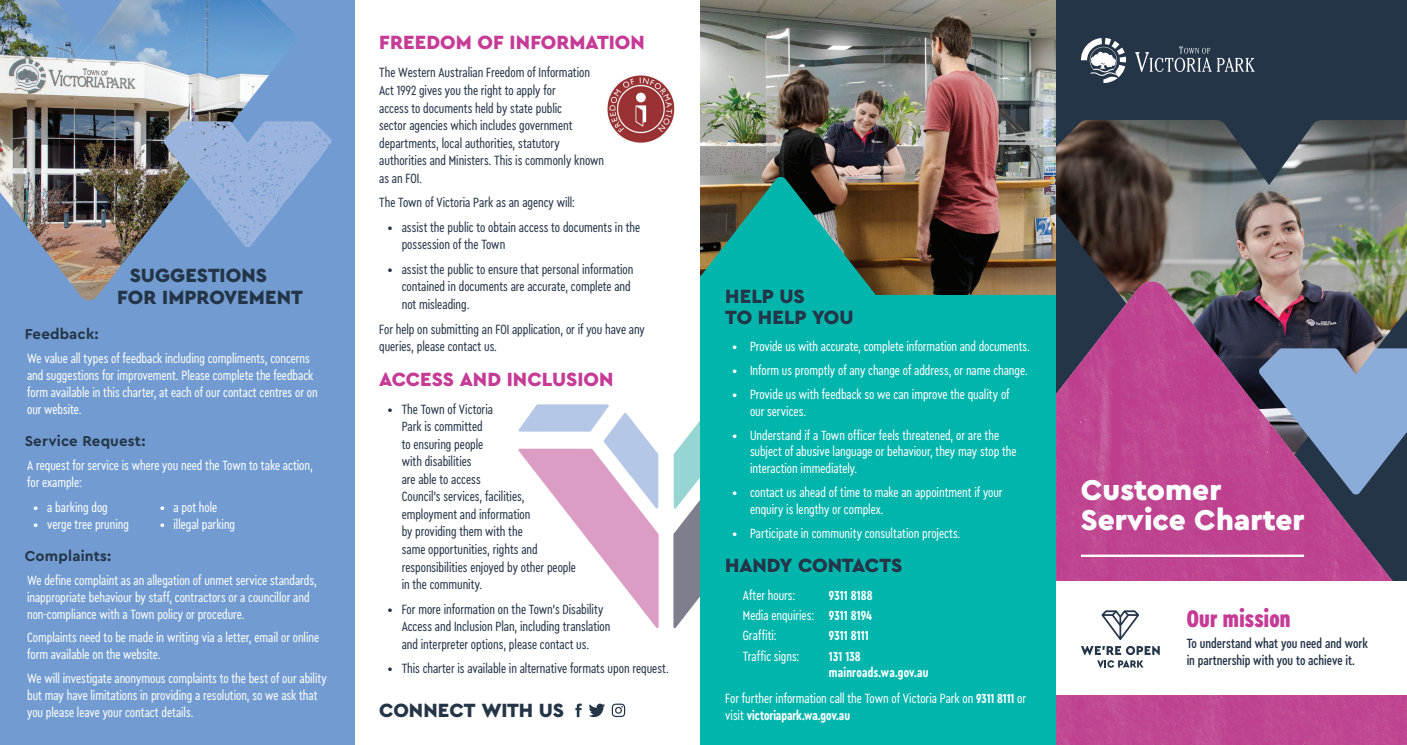
<style>
.page{position:relative;width:1407px;height:745px;background:#fff}
.page>*{position:absolute;margin:0;border:0;box-sizing:border-box;transform-origin:0 0}
.t1{font:900 30px/30px "Cera Pro";color:#fff}
.t2{font:900 25px "Cera Condensed Pro";letter-spacing:.01em;color:#c53b96}
.t3{font:900 20px/21.2px "Cera Pro";letter-spacing:-.005em;color:#253548}
.t4{font:900 20px "Cera Pro";color:#c53b96}
.t5{font:700 15px "Cera Pro";letter-spacing:.01em;color:#253548}
.t6{font:14px/16.8px "Cera Condensed Pro";color:#fff}
.t7{font:14px/17.5px "Cera Condensed Pro";color:#253548}
.t8{font:500 14px/17.2px "Cera Condensed Pro";color:#253548}
.t9{font:700 13.75px/16.8px "Cera Condensed Pro";letter-spacing:.005em;color:#fff}
.s1{font-weight:700;font-size:13.75px}
.s2{font-weight:400;font-size:14px}
</style>
<div class="page">
<svg style="left:518px;top:404px;width:140px;height:224px"></svg>
<svg style="left:673px;top:421px;width:27px;height:207px"></svg>
<img style="left:605px;top:73px;width:72px;height:72px;border-radius:36px">
<svg style="left:575px;top:703px;width:7px;height:13px"></svg>
<svg style="left:588px;top:703px;width:17px;height:13px"></svg>
<svg style="left:612px;top:703px;width:13px;height:13px"></svg>
<div style="left:0;top:0;width:354px;height:744px;background:#729cd1"></div>
<div style="left:700px;top:0;width:356px;height:744px;background:#00b5ac"></div>
<img style="left:700px;top:0;width:356px;height:294px">
<img style="left:0;top:0;width:295px;height:300px">
<svg style="left:700px;top:177px;width:182px;height:118px"></svg>
<div style="left:1056px;top:0;width:351px;height:694px;background:#253548"></div>
<img style="left:1056px;top:120px;width:351px;height:161px">
<svg style="left:1056px;top:281px;width:351px;height:463px;background:#a04780"></svg>
<hr style="left:1081px;top:554px;width:223px;height:2px;background:#fff">
<svg style="left:1259px;top:348px;width:148px;height:146px;background:#7f86af"></svg>
<div style="left:1056px;top:581px;width:351px;height:113px;background:#fff"></div>
<svg style="left:1135px;top:46px;width:76px;height:26px"></svg>
<svg style="left:1217px;top:58px;width:37px;height:14px"></svg>
<svg style="left:1081px;top:38px;width:45px;height:45px"></svg>
<svg style="left:164px;top:121px;width:167px;height:126px"></svg>
<svg style="left:1101px;top:610px;width:38px;height:29px"></svg>
<svg style="left:1081px;top:645px;width:78px;height:22px"></svg>
<h3 class="t3" style="left:117px;top:264px;width:187px;text-indent:12px">SUGGESTIONS<br>FOR IMPROVEMENT</h3>
<p class="t5" style="left:25px;top:324px;width:75px">Feedback:</p>
<p class="t6" style="left:27px;top:349px;width:292px">We value all types of feedback including compliments, concerns and suggestions for improvement. Please complete the feedback form available in this charter, at each of our contact centres or on our website.</p>
<p class="t5" style="left:25px;top:431px;width:122px">Service Request:</p>
<p class="t6" style="left:27px;top:456px;width:287px">A request for service is where you need the Town to take action, for example:</p>
<p class="t6" style="left:33px;top:497px;width:76px">• a barking dog</p>
<p class="t6" style="left:160px;top:497px;width:59px">• a pot hole</p>
<p class="t6" style="left:33px;top:515px;width:97px">• verge tree pruning</p>
<p class="t6" style="left:160px;top:515px;width:77px">• illegal parking</p>
<p class="t5" style="left:25px;top:546px;width:88px">Complaints:</p>
<p class="t6" style="left:27px;top:571px;width:291px">We define complaint as an allegation of unmet service standards, inappropriate behaviour by staff, contractors or a councillor and non-compliance with a Town policy or procedure.</p>
<p class="t6" style="left:27px;top:628px;width:293px">Complaints need to be made in writing via a letter, email or online form available on the website.</p>
<p class="t6" style="left:27px;top:669px;width:301px">We will investigate anonymous complaints to the best of our ability but may have limitations in providing a resolution, so we ask that you please leave your contact details.</p>
<h3 class="t4" style="left:379px;top:29px;width:267px">FREEDOM OF INFORMATION</h3>
<p class="t7" style="left:379px;top:63px;width:226px">The Western Australian Freedom of Information Act 1992 gives you the right to apply for<br>access to documents held by state public<br>sector agencies which includes government departments, local authorities, statutory authorities and Ministers. This is commonly known as an FOI.</p>
<p class="t7" style="left:379px;top:193px;width:197px">The Town of Victoria Park as an agency will:</p>
<p class="t7" style="left:402px;top:218px;width:240px;text-indent:-14px">• assist the public to obtain access to documents in the possession of the Town</p>
<p class="t7" style="left:402px;top:260px;width:233px;text-indent:-14px">• assist the public to ensure that personal information contained in documents are accurate, complete and not misleading.</p>
<p class="t7" style="left:379px;top:319px;width:267px">For help on submitting an FOI application, or if you have any queries, please contact us.</p>
<h3 class="t4" style="left:379px;top:365px;width:236px">ACCESS AND INCLUSION</h3>
<p class="t7" style="left:402px;top:399px;width:176px;text-indent:-14px">• The Town of Victoria<br>Park is committed<br>to ensuring people<br>with disabilities<br>are able to access<br>Council’s services, facilities, employment and information<br>by providing them with the<br>same opportunities, rights and responsibilities enjoyed by other people in the community.</p>
<p class="t7" style="left:402px;top:599px;width:210px;text-indent:-14px">• For more information on the Town’s Disability<br>Access and Inclusion Plan, including translation and interpreter options, please contact us.</p>
<p class="t7" style="left:387px;top:659px;width:283px">• This charter is available in alternative formats upon request.</p>
<h3 class="t3" style="left:379px;top:698px;width:186px">CONNECT WITH US</h3>
<h3 class="t3" style="left:725px;top:284px;width:130px">HELP US<br>TO HELP YOU</h3>
<p class="t6" style="left:732px;top:337px;width:299px">• Provide us with accurate, complete information and documents.</p>
<p class="t6" style="left:732px;top:361px;width:297px">• Inform us promptly of any change of address, or name change.</p>
<p class="t6" style="left:750px;top:385px;width:261px;text-indent:-18px">• Provide us with feedback so we can improve the quality of our services.</p>
<p class="t6" style="left:750px;top:425px;width:268px;text-indent:-18px">• Understand if a Town officer feels threatened, or are the subject of abusive language or behaviour, they may stop the interaction immediately.</p>
<p class="t6" style="left:750px;top:483px;width:254px;text-indent:-18px">• contact us ahead of time to make an appointment if your enquiry is lengthy or complex.</p>
<p class="t6" style="left:732px;top:523px;width:230px">• Participate in community consultation projects.</p>
<h3 class="t3" style="left:725px;top:553px;width:179px">HANDY CONTACTS</h3>
<p class="t6" style="left:743px;top:585px;width:54px">After hours:</p>
<p class="t9" style="left:829px;top:585px;width:45px">9311 8188</p>
<p class="t6" style="left:743px;top:604px;width:130px;line-height:20.2px">Media enquiries: <span class="s1">9311 8194<br></span>Graffiti:</p>
<p class="t9" style="left:829px;top:626px;width:41px">9311 8111</p>
<p class="t6" style="left:743px;top:646px;width:58px">Traffic signs:</p>
<p class="t9" style="left:829px;top:646px;width:101px">131 138 mainroads.wa.gov.au</p>
<p class="t6" style="left:725px;top:689px;width:302px">For further information call the Town of Victoria Park on <span class="s1">9311 8111</span> or</p>
<p class="t9" style="left:725px;top:706px;width:126px"><span class="s2">visit</span> victoriapark.wa.gov.au</p>
<h1 class="t1" style="left:1081px;top:473px;width:225px">Customer<br>Service Charter</h1>
<h2 class="t2" style="left:1186px;top:601px;width:105px">Our mission</h2>
<p class="t8" style="left:1186px;top:633px;width:183px">To understand what you need and work in partnership with you to achieve it.</p>
</div>
